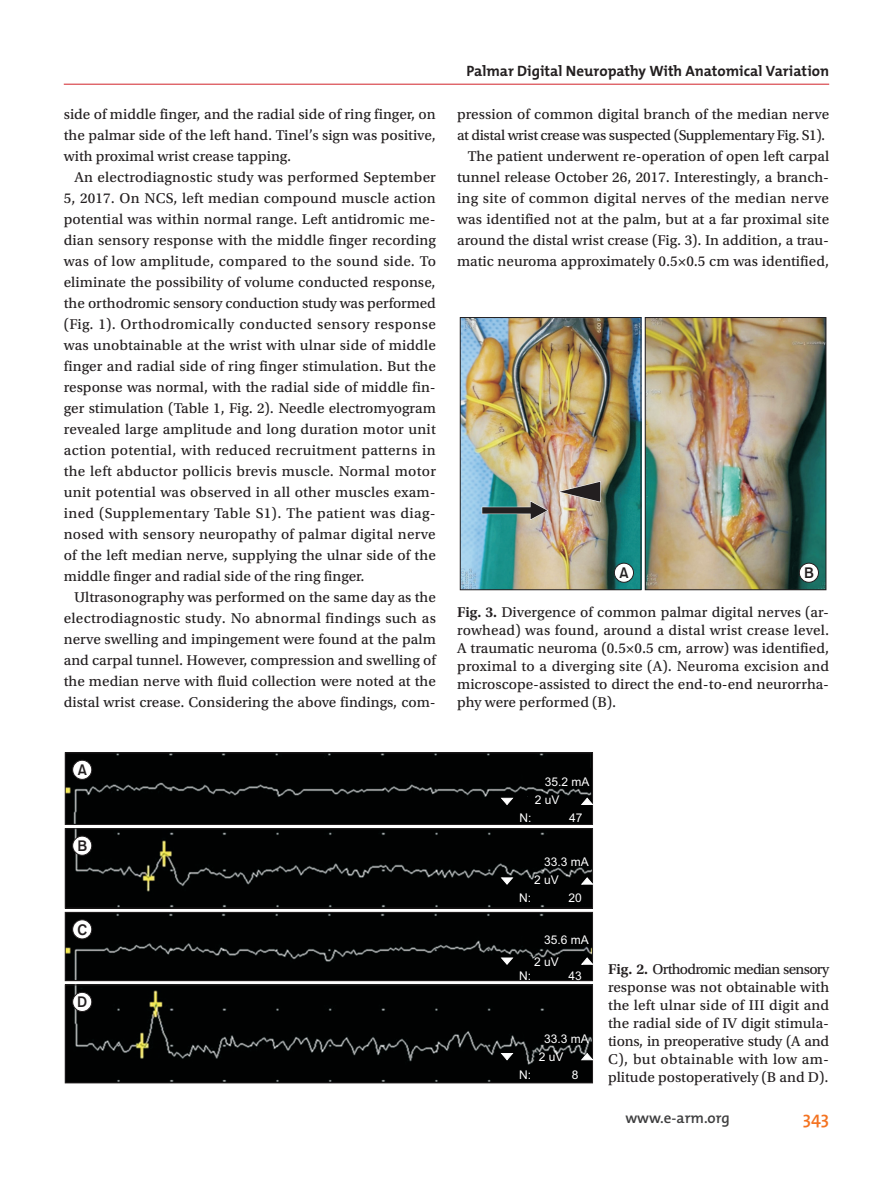
<style>
.page{position:relative;width:893px;height:1191px;background:#fff}
.page>*{position:absolute;margin:0;border:0;box-sizing:border-box;transform-origin:0 0}
.t1{font:600 18px "The Mix";color:#f47321}
.바탕글{font:15px/21px "Utopia Std Capt";color:#231f20;text-align:justify}
.그림{font:15px/18px "Utopia Std Capt";color:#231f20;text-align:justify}
.바탕글-2{font:15px/21px "Utopia Std Capt";letter-spacing:-.02em;color:#231f20}
.t2{font:700 15px "The Mix";color:#231f20}
.t3{font:600 15px "The Mix";color:#3e3e3f}
.t4{font:15px "Gothic 725 BT Bold A";color:#231f20}
.t5{font:12px/18.6px "Arial";color:#fff}
.s1{font-family:"Utopia Std";font-weight:600}
</style>
<div class="page">
<hr style="left:64px;top:84px;width:765px;height:1px;background:#d1232a">
<svg style="left:65px;top:752px;width:528px;height:331px;background:#0f1010"></svg>
<svg style="left:501px;top:798px;width:12px;height:7px"></svg>
<svg style="left:501px;top:877px;width:12px;height:7px"></svg>
<svg style="left:581px;top:797px;width:12px;height:8px"></svg>
<svg style="left:581px;top:877px;width:12px;height:7px"></svg>
<svg style="left:501px;top:957px;width:12px;height:7px"></svg>
<svg style="left:581px;top:957px;width:12px;height:7px"></svg>
<svg style="left:501px;top:1053px;width:12px;height:7px"></svg>
<svg style="left:581px;top:1053px;width:12px;height:7px"></svg>
<img style="left:462px;top:319px;width:177px;height:269px">
<img style="left:647px;top:319px;width:177px;height:269px">
<div style="left:460px;top:317px;width:181px;height:273px;border:1px solid #231f20"></div>
<div style="left:614px;top:563px;width:19px;height:19px;background:#fff;border-radius:50%"></div>
<div style="left:614px;top:563px;width:20px;height:19px;border:1px solid #231f20;border-radius:50%"></div>
<div style="left:799px;top:563px;width:19px;height:19px;background:#fff;border-radius:50%"></div>
<div style="left:799px;top:563px;width:20px;height:19px;border:1px solid #231f20;border-radius:50%"></div>
<div style="left:645px;top:317px;width:181px;height:273px;border:1px solid #231f20"></div>
<svg style="left:481px;top:500px;width:68px;height:21px"></svg>
<svg style="left:559px;top:480px;width:42px;height:23px"></svg>
<p class="바탕글" style="left:64px;top:104px;width:374px">side of middle finger, and the radial side of ring finger, on the palmar side of the left hand. Tinel’s sign was positive, with proximal wrist crease tapping.</p>
<p class="바탕글" style="left:64px;top:167px;width:374px;text-indent:11px">An electrodiagnostic study was performed September 5, 2017. On NCS, left median compound muscle action potential was within normal range. Left antidromic me&shy;dian sensory response with the middle finger recording was of low amplitude, compared to the sound side. To eliminate the possibility of volume conducted response, the orthodromic sensory conduction study was performed (Fig. 1). Orthodromically conducted sensory response was unobtainable at the wrist with ulnar side of middle finger and radial side of ring finger stimulation. But the response was normal, with the radial side of middle fin&shy;ger stimulation (Table 1, Fig. 2). Needle electromyogram revealed large amplitude and long duration motor unit action potential, with reduced recruitment patterns in the left abductor pollicis brevis muscle. Normal motor unit potential was observed in all other muscles exam&shy;ined (Supplementary Table S1). The patient was diag&shy;nosed with sensory neuropathy of palmar digital nerve of the left median nerve, supplying the ulnar side of the middle finger and radial side of the ring finger.</p>
<p class="바탕글" style="left:64px;top:587px;width:374px;text-indent:11px">Ultrasonography was performed on the same day as the electrodiagnostic study. No abnormal findings such as nerve swelling and impingement were found at the palm and carpal tunnel. However, compression and swelling of the median nerve with fluid collection were noted at the distal wrist crease. Considering the above findings, com-</p>
<p class="t2" style="left:466px;top:59px;width:364px">Palmar Digital Neuropathy With Anatomical Variation</p>
<p class="바탕글-2" style="left:457px;top:104px;width:374px">pression of common digital branch of the median nerve at distal wrist crease was suspected (Supplementary Fig. S1).</p>
<p class="바탕글" style="left:457px;top:146px;width:374px;text-indent:11px">The patient underwent re-operation of open left carpal tunnel release October 26, 2017. Interestingly, a branch&shy;ing site of common digital nerves of the median nerve was identified not at the palm, but at a far proximal site around the distal wrist crease (Fig. 3). In addition, a trau&shy;matic neuroma approximately 0.5×0.5 cm was identified,</p>
<p class="t4" style="left:619px;top:564px;width:11px">A</p>
<p class="t4" style="left:804px;top:564px;width:11px">B</p>
<p class="그림" style="left:457px;top:603px;width:374px"><span class="s1">Fig. 3.</span> Divergence of common palmar digital nerves (ar&shy;rowhead) was found, around a distal wrist crease level.<br>A traumatic neuroma (0.5×0.5 cm, arrow) was identified, proximal to a diverging site (A). Neuroma excision and microscope-assisted to direct the end-to-end neurorrha&shy;phy were performed (B).</p>
<p class="t4" style="left:78px;top:761px;width:11px">A</p>
<p class="t4" style="left:77px;top:837px;width:11px">B</p>
<p class="t4" style="left:77px;top:920px;width:11px">C</p>
<p class="t4" style="left:77px;top:993px;width:12px">D</p>
<p class="t5" style="left:535px;top:772px;width:56px;text-indent:10px">35.2 mA<br>2uV</p>
<p class="t5" style="left:520px;top:808px;width:13px">N:</p>
<p class="t5" style="left:569px;top:808px;width:15px">47</p>
<p class="t5" style="left:534px;top:852px;width:56px;text-indent:10px">33.3 mA<br>2uV</p>
<p class="t5" style="left:519px;top:888px;width:13px">N:</p>
<p class="t5" style="left:569px;top:888px;width:15px">20</p>
<p class="t5" style="left:534px;top:928px;width:56px;line-height:22.5px;text-indent:10px">35.6 mA<br>2uV</p>
<p class="t5" style="left:519px;top:966px;width:13px">N:</p>
<p class="t5" style="left:569px;top:966px;width:15px">43</p>
<p class="t5" style="left:539px;top:1029px;width:52px;text-indent:6px">33.3 mA<br>2uV</p>
<p class="t5" style="left:519px;top:1065px;width:13px">N:</p>
<p class="t5" style="left:572px;top:1065px;width:8px">8</p>
<p class="그림" style="left:608px;top:960px;width:223px"><span class="s1">Fig. 2.</span> Orthodromic median sensory response was not obtainable with the left ulnar side of III digit and the radial side of IV digit stimula&shy;tions, in preoperative study (A and C), but obtainable with low am&shy;plitude postoperatively (B and D).</p>
<p class="t3" style="left:625px;top:1105px;width:106px">www.e-arm.org</p>
<p class="t1" style="left:803px;top:1102px;width:28px">343</p>
</div>
